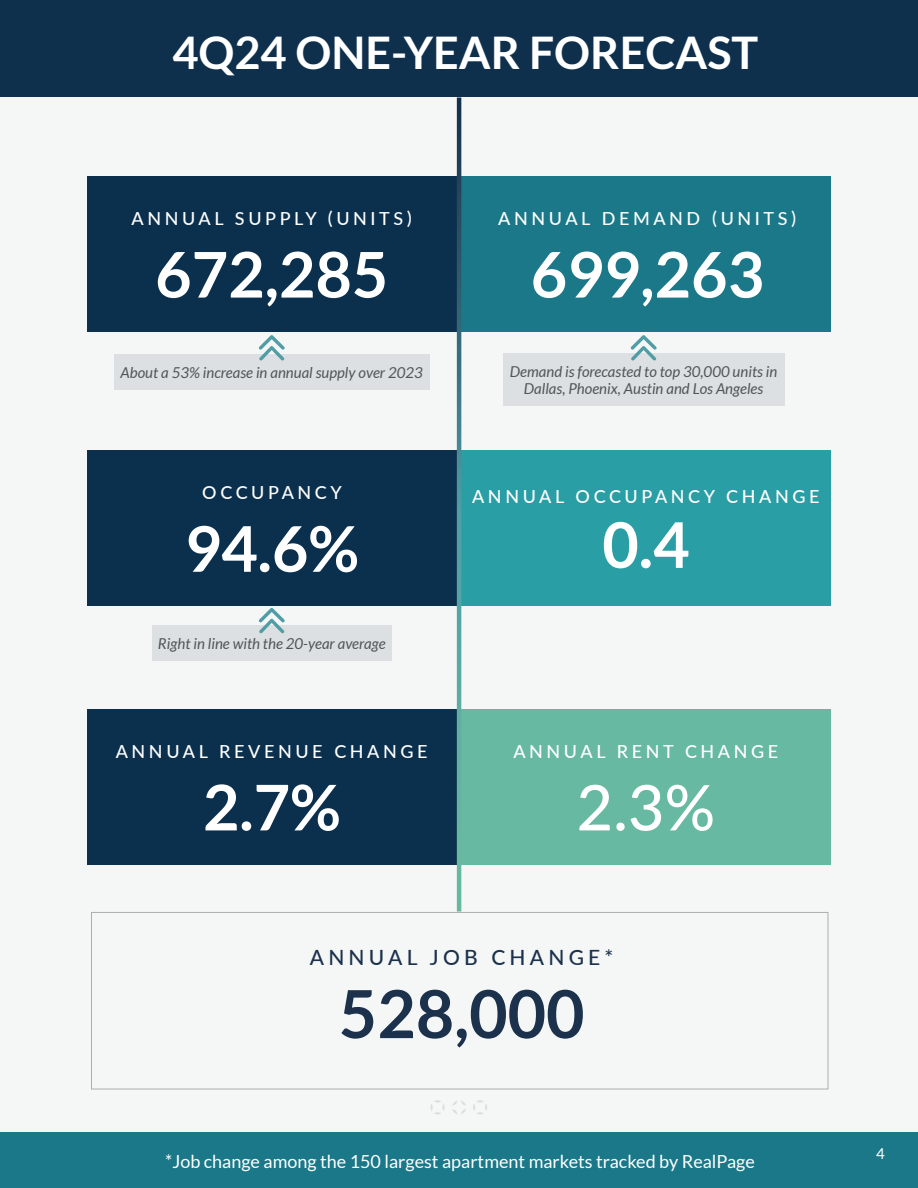
<style>
.page{position:relative;width:918px;height:1188px;background:#fff}
.page>*{position:absolute;margin:0;border:0;box-sizing:border-box;transform-origin:0 0}
.Subhead_Level_2{font:700 66.3px "Lato";color:#1b314c}
.Subhead_Level_2-2{font:700 63px "Lato";color:#fff}
.Subhead_Level_2-3{font:500 63px "Lato";color:#fff}
.Subhead_Level_1{font:700 63px "Lato";color:#fff}
.Subhead_Level_2-4{font:700 45px "Lato";color:#fff}
.Subhead_Level_1-2{font:500 21px "Lato";letter-spacing:.2em;color:#1b314c}
.Subhead_Level_1-3{font:500 18px "Lato";letter-spacing:.2em;color:#fff}
.t1{font:18px "Lato";color:#fff}
.Subhead_Level_2-5{font:italic 15px/16.8px "Lato";color:#505557;text-align:center}
.t2{font:15px "Lato";color:#fff}
</style>
<div class="page">
<div style="left:0;top:82px;width:918px;height:1106px;background:#f5f7f7"></div>
<div style="left:0;top:0;width:918px;height:96px;background:#0e304d"></div>
<div style="left:87px;top:177px;width:369px;height:155px;background:#0b304e"></div>
<div style="left:91px;top:912px;width:737px;height:177px;border:1px solid #aaaeaf"></div>
<svg style="left:430px;top:1100px;width:15px;height:15px"></svg>
<svg style="left:473px;top:1100px;width:14px;height:15px"></svg>
<svg style="left:452px;top:1101px;width:14px;height:13px"></svg>
<div style="left:0;top:1132px;width:918px;height:56px;background:#1a7889"></div>
<div style="left:503px;top:354px;width:282px;height:52px;background:#dde0e2"></div>
<svg style="left:631px;top:335px;width:26px;height:25px"></svg>
<div style="left:152px;top:625px;width:240px;height:36px;background:#dde0e2"></div>
<svg style="left:259px;top:608px;width:26px;height:25px"></svg>
<div style="left:87px;top:450px;width:369px;height:156px;background:#0b304e"></div>
<div style="left:87px;top:709px;width:369px;height:155px;background:#0b304e"></div>
<div style="left:461px;top:177px;width:370px;height:155px;background:#1a7889"></div>
<div style="left:461px;top:450px;width:370px;height:156px;background:#2a9ea5"></div>
<div style="left:461px;top:709px;width:370px;height:155px;background:#68b9a1"></div>
<svg style="left:457px;top:98px;width:4px;height:814px;background:#48878b"></svg>
<div style="left:114px;top:354px;width:315px;height:36px;background:#dde0e2"></div>
<svg style="left:259px;top:335px;width:26px;height:25px"></svg>
<p class="Subhead_Level_2-4" style="left:172px;top:26px;width:587px">4Q24 ONE-YEAR FORECAST</p>
<p class="Subhead_Level_1-3" style="left:131px;top:205px;width:282px">ANNUAL SUPPLY (UNITS)</p>
<p class="Subhead_Level_2-2" style="left:155px;top:239px;width:235px">672,285</p>
<p class="Subhead_Level_2-5" style="left:121px;top:365px;width:304px">About a 53% increase in annual supply over 2023</p>
<p class="Subhead_Level_1-3" style="left:202px;top:479px;width:141px">OCCUPANCY</p>
<p class="Subhead_Level_2-2" style="left:185px;top:513px;width:176px">94.6%</p>
<p class="Subhead_Level_2-5" style="left:158px;top:636px;width:229px">Right in line with the 20-year average</p>
<p class="Subhead_Level_1-3" style="left:116px;top:738px;width:313px">ANNUAL REVENUE CHANGE</p>
<p class="Subhead_Level_2-2" style="left:203px;top:771px;width:139px">2.7%</p>
<p class="Subhead_Level_1-3" style="left:498px;top:205px;width:300px">ANNUAL DEMAND (UNITS)</p>
<p class="Subhead_Level_2-2" style="left:531px;top:239px;width:235px">699,263</p>
<p class="Subhead_Level_2-5" style="left:510px;top:364px;width:269px">Demand is forecasted to top 30,000 units in<br>Dallas, Phoenix, Austin and Los Angeles</p>
<p class="Subhead_Level_1-3" style="left:472px;top:483px;width:349px">ANNUAL OCCUPANCY CHANGE</p>
<p class="Subhead_Level_1" style="left:602px;top:509px;width:89px">0.4</p>
<p class="Subhead_Level_1-3" style="left:513px;top:738px;width:266px">ANNUAL RENT CHANGE</p>
<p class="Subhead_Level_2-3" style="left:577px;top:762px;width:140px">2.3%</p>
<p class="Subhead_Level_1-2" style="left:310px;top:942px;width:305px">ANNUAL JOB CHANGE*</p>
<p class="Subhead_Level_2" style="left:339px;top:976px;width:247px">528,000</p>
<p class="t1" style="left:165px;top:1151px;width:591px">*Job change among the 150 largest apartment markets tracked by RealPage</p>
<p class="t2" style="left:876px;top:1145px;width:10px">4</p>
</div>
